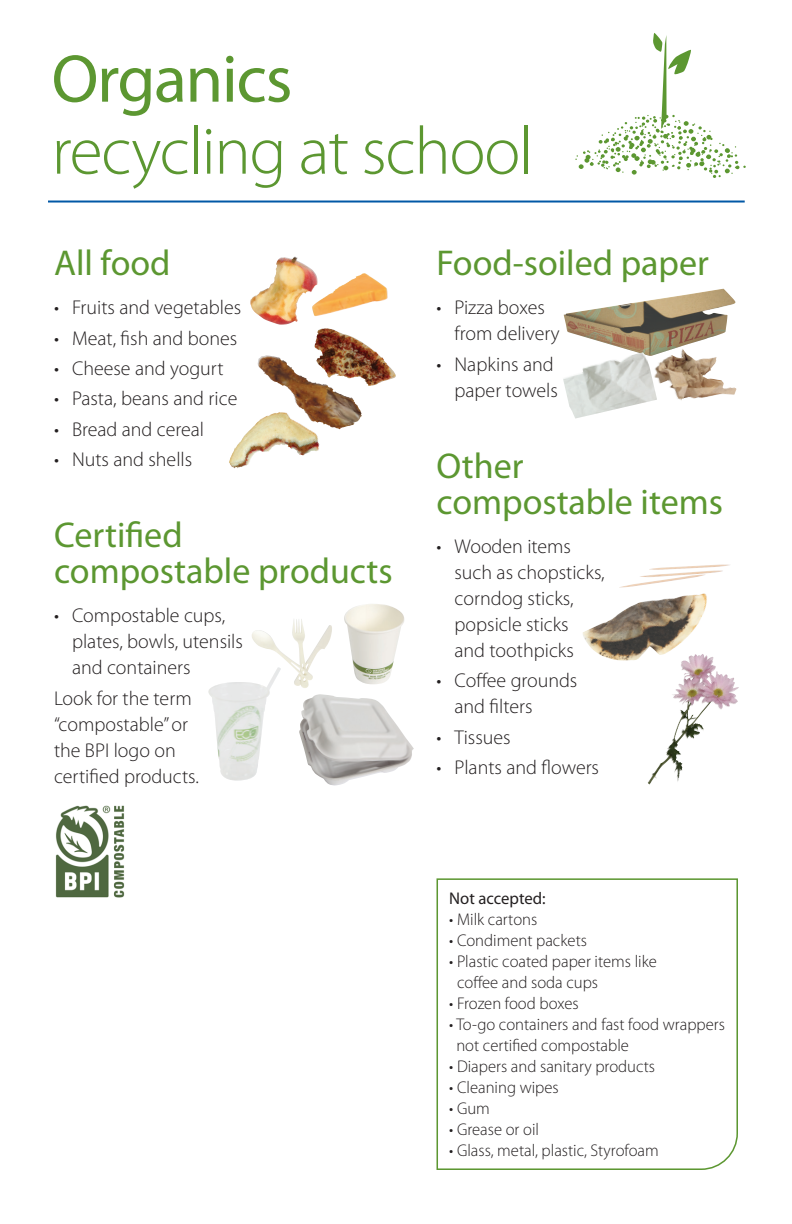
<style>
.page{position:relative;width:792px;height:1224px;background:#fff}
.page>*{position:absolute;margin:0;border:0;box-sizing:border-box;transform-origin:0 0}
.t1{font:300 68px/72px "Myriad Pro";letter-spacing:-.02em;color:#5c9731}
.Product_Header_O{font:36px/36px "Myriad Pro";color:#5c9731}
.Bullets_O{font:300 20px/26px "Myriad Pro";color:#231f20}
.body{font:300 17px/21px "Myriad Pro";color:#231f20}
.body-2{font:17px "Myriad Pro";color:#231f20}
.s1{font-weight:400}
</style>
<div class="page">
<img style="left:258px;top:356px;width:100px;height:73px">
<img style="left:315px;top:328px;width:13px;height:40px">
<img style="left:229px;top:413px;width:49px;height:56px">
<img style="left:208px;top:682px;width:62px;height:99px">
<svg style="left:575px;top:33px;width:171px;height:145px"></svg>
<hr style="left:48px;top:201px;width:697px;height:2px;background:#0158a6">
<img style="left:255px;top:257px;width:40px;height:39px">
<img style="left:312px;top:273px;width:76px;height:43px">
<img style="left:564px;top:289px;width:171px;height:63px">
<img style="left:563px;top:352px;width:90px;height:67px">
<img style="left:653px;top:349px;width:75px;height:52px">
<img style="left:583px;top:593px;width:124px;height:68px">
<img style="left:619px;top:565px;width:111px;height:23px">
<svg style="left:693px;top:654px;width:9px;height:3px"></svg>
<img style="left:252px;top:619px;width:80px;height:69px">
<img style="left:299px;top:694px;width:115px;height:92px">
<img style="left:344px;top:604px;width:60px;height:80px">
<img style="left:55px;top:805px;width:70px;height:93px">
<svg style="left:436px;top:878px;width:302px;height:292px"></svg>
<p class="t1" style="left:52px;top:44px;width:483px"><span class="s1">Organics </span>recycling at school</p>
<p class="Product_Header_O" style="left:54px;top:246px;width:118px">All food</p>
<p class="Bullets_O" style="left:54px;top:295px;width:189px">• Fruits and vegetables</p>
<p class="Bullets_O" style="left:54px;top:325px;width:185px">• Meat, fish and bones</p>
<p class="Bullets_O" style="left:54px;top:356px;width:171px">• Cheese and yogurt</p>
<p class="Bullets_O" style="left:54px;top:386px;width:185px">• Pasta, beans and rice</p>
<p class="Bullets_O" style="left:54px;top:416px;width:152px">• Bread and cereal</p>
<p class="Bullets_O" style="left:54px;top:447px;width:140px">• Nuts and shells</p>
<p class="Product_Header_O" style="left:54px;top:518px;width:340px">Certified<br>compostable products</p>
<p class="Bullets_O" style="left:72px;top:603px;width:173px;text-indent:-18px">• Compostable cups, plates, bowls, utensils and containers</p>
<p class="Bullets_O" style="left:54px;top:685px;width:146px">Look for the term “compostable” or the BPI logo on certified products.</p>
<p class="Product_Header_O" style="left:436px;top:246px;width:274px">Food-soiled paper</p>
<p class="Bullets_O" style="left:454px;top:295px;width:107px;text-indent:-18px">• Pizza boxes from delivery</p>
<p class="Bullets_O" style="left:436px;top:351px;width:123px;text-align:right">• Napkins and paper towels</p>
<p class="Product_Header_O" style="left:436px;top:448px;width:288px">Other compostable items</p>
<p class="Bullets_O" style="left:454px;top:534px;width:152px;text-indent:-18px">• Wooden items such as chopsticks, corndog sticks, popsicle sticks<br>and toothpicks</p>
<p class="Bullets_O" style="left:454px;top:668px;width:124px;text-indent:-18px">• Coffee grounds and filters</p>
<p class="Bullets_O" style="left:436px;top:724px;width:76px">• Tissues</p>
<p class="Bullets_O" style="left:436px;top:755px;width:164px">• Plants and flowers</p>
<p class="body-2" style="left:449px;top:889px;width:98px">Not accepted:</p>
<p class="body" style="left:449px;top:909px;width:90px">• Milk cartons</p>
<p class="body" style="left:449px;top:930px;width:139px">• Condiment packets</p>
<p class="body" style="left:457px;top:951px;width:201px;text-indent:-8px">• Plastic coated paper items like coffee and soda cups</p>
<p class="body" style="left:449px;top:993px;width:131px">• Frozen food boxes</p>
<p class="body" style="left:456px;top:1014px;width:270px;text-indent:-7px">• To-go containers and fast food wrappers not certified compostable</p>
<p class="body" style="left:449px;top:1056px;width:207px">• Diapers and sanitary products</p>
<p class="body" style="left:449px;top:1077px;width:111px">• Cleaning wipes</p>
<p class="body" style="left:449px;top:1098px;width:42px">• Gum</p>
<p class="body" style="left:449px;top:1119px;width:91px">• Grease or oil</p>
<p class="body" style="left:449px;top:1140px;width:211px">• Glass, metal, plastic, Styrofoam</p>
</div>
